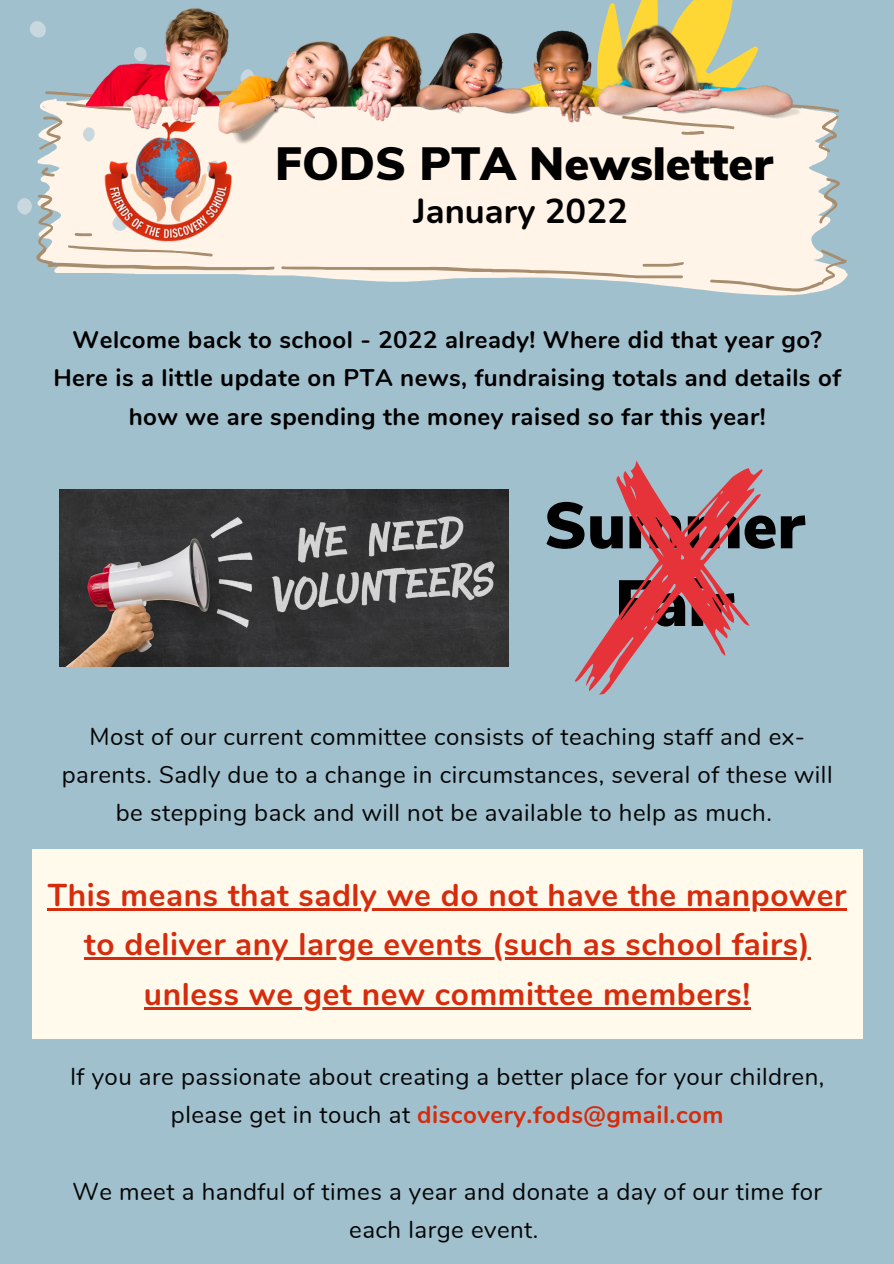
<style>
.page{position:relative;width:894px;height:1264px;background:#fff}
.page>*{position:absolute;margin:0;border:0;box-sizing:border-box;transform-origin:0 0}
.t1{font:900 64.95px/77.7px "Nunito Sans";color:#000;text-align:center}
.t2{font:900 46.5px "Nunito Sans";color:#000}
.t3{font:700 34.5px "Nunito";color:#000}
.t4{font:700 31.5px/49.5px "Nunito";letter-spacing:.02em;color:#d62b0d;text-align:center}
.t5{font:24px/38.2px "Nunito";letter-spacing:.02em;color:#040606;text-align:center}
.t6{font:700 24px/38.2px "Nunito";letter-spacing:.02em;color:#000;text-align:center}
.s1{font-weight:700;color:#d62b0d}
</style>
<div class="page">
<div style="left:0;top:0;width:893px;height:1263px;background:#a1c0cd"></div>
<svg style="left:17px;top:0;width:829px;height:291px"></svg>
<img style="left:101px;top:145px;width:133px;height:102px">
<img style="left:86px;top:4px;width:715px;height:141px">
<img style="left:59px;top:489px;width:450px;height:177px">
<svg style="left:574px;top:460px;width:188px;height:234px"></svg>
<div style="left:32px;top:849px;width:830px;height:189px;background:#fffaeb"></div>
<hr style="left:48px;top:907px;width:798px;height:3px;background:#d62b0d">
<hr style="left:84px;top:957px;width:726px;height:2px;background:#d62b0d">
<hr style="left:144px;top:1007px;width:606px;height:2px;background:#d62b0d">
<p class="t2" style="left:275px;top:133px;width:499px">FODS PTA Newsletter</p>
<p class="t3" style="left:413px;top:188px;width:216px">January 2022</p>
<p class="t6" style="left:73px;top:321px;width:750px">Welcome back to school - 2022 already! Where did that year go?</p>
<p class="t6" style="left:53px;top:359px;width:788px">Here is a little update on PTA news, fundraising totals and details of how we are spending the money raised so far this year!</p>
<p class="t1" style="left:544px;top:488px;width:262px">Summer<br>Fair</p>
<p class="t5" style="left:62px;top:717px;width:772px">Most of our current committee consists of teaching staff and ex&shy;parents. Sadly due to a change in circumstances, several of these will be stepping back and will not be available to help as much.</p>
<p class="t4" style="left:48px;top:870px;width:799px">This means that sadly we do not have the manpower to deliver any large events (such as school fairs) unless we get new committee members!</p>
<p class="t5" style="left:70px;top:1057px;width:755px">If you are passionate about creating a better place for your children, please get in touch at <span class="s1">discovery.fods@gmail.com</span></p>
<p class="t5" style="left:72px;top:1172px;width:750px">We meet a handful of times a year and donate a day of our time for each large event.</p>
</div>
